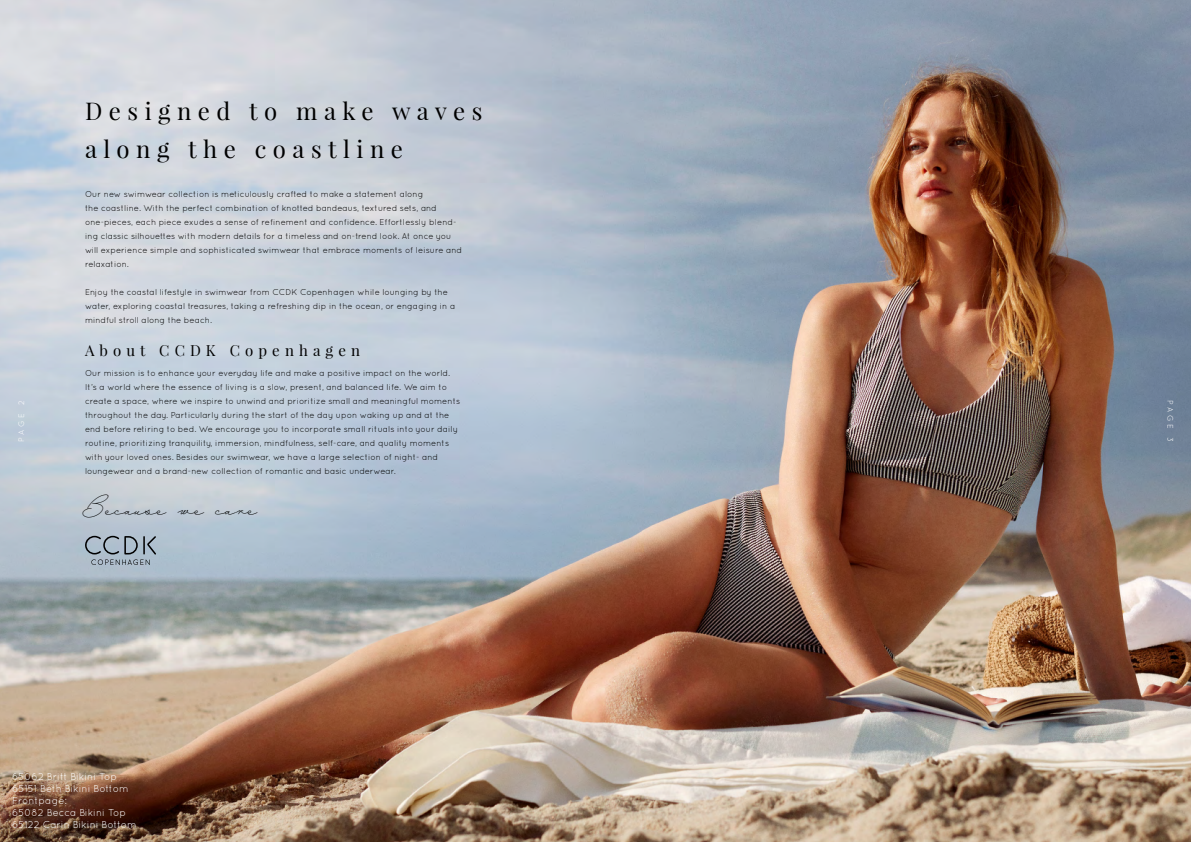
<style>
.page{position:relative;width:1191px;height:842px;background:#fff}
.page>*{position:absolute;margin:0;border:0;box-sizing:border-box;transform-origin:0 0}
.t1{font:24px/38px "Playfair Display";letter-spacing:.27em;color:#000}
.t2{font:18.5px "Mina";color:#000}
.t3{font:15px "Playfair Display";letter-spacing:.34em;color:#000}
.t4{font:10px/12px "Quicksand";color:#fff}
.t5{font:8.5px/14px "Quicksand";color:#000}
.t6{font:8px "Quicksand";letter-spacing:.34em;color:#fff}
</style>
<div class="page">
<img style="left:0;top:0;width:1191px;height:842px">
<svg style="left:85px;top:536px;width:71px;height:29px"></svg>
<h1 class="t1" style="left:85px;top:91px;width:399px">Designed to make waves along the coastline</h1>
<p class="t5" style="left:85px;top:186px;width:378px">Our new swimwear collection is meticulously crafted to make a statement along<br>the coastline. With the perfect combination of knotted bandeaus, textured sets, and one-pieces, each piece exudes a sense of refinement and confidence. Effortlessly blend&shy;ing classic silhouettes with modern details for a timeless and on-trend look. At once you will experience simple and sophisticated swimwear that embrace moments of leisure and relaxation.</p>
<p class="t5" style="left:85px;top:284px;width:372px">Enjoy the coastal lifestyle in swimwear from CCDK Copenhagen while lounging by the water, exploring coastal treasures, taking a refreshing dip in the ocean, or engaging in a mindful stroll along the beach.</p>
<h3 class="t3" style="left:85px;top:341px;width:276px">About CCDK Copenhagen</h3>
<p class="t5" style="left:85px;top:365px;width:377px">Our mission is to enhance your everyday life and make a positive impact on the world.<br>It’s a world where the essence of living is a slow, present, and balanced life. We aim to create a space, where we inspire to unwind and prioritize small and meaningful moments throughout the day. Particularly during the start of the day upon waking up and at the end before retiring to bed. We encourage you to incorporate small rituals into your daily routine, prioritizing tranquility, immersion, mindfulness, self-care, and quality moments with your loved ones. Besides our swimwear, we have a large selection of night- and loungewear and a brand-new collection of romantic and basic underwear.</p>
<h2 class="t2" style="left:81px;top:497px;width:178px">Because we care</h2>
<p class="t6" style="left:17px;top:442px;width:44px;rotate:-90deg">PAGE 2</p>
<p class="t6" style="left:1175px;top:400px;width:44px;rotate:90deg">PAGE 3</p>
<p class="t4" style="left:12px;top:771px;width:126px">65062 Britt Bikini Top<br>65151 Beth Bikini Bottom<br>Frontpage:<br>65082 Becca Bikini Top<br>65122 Carin Bikini Bottom</p>
</div>
